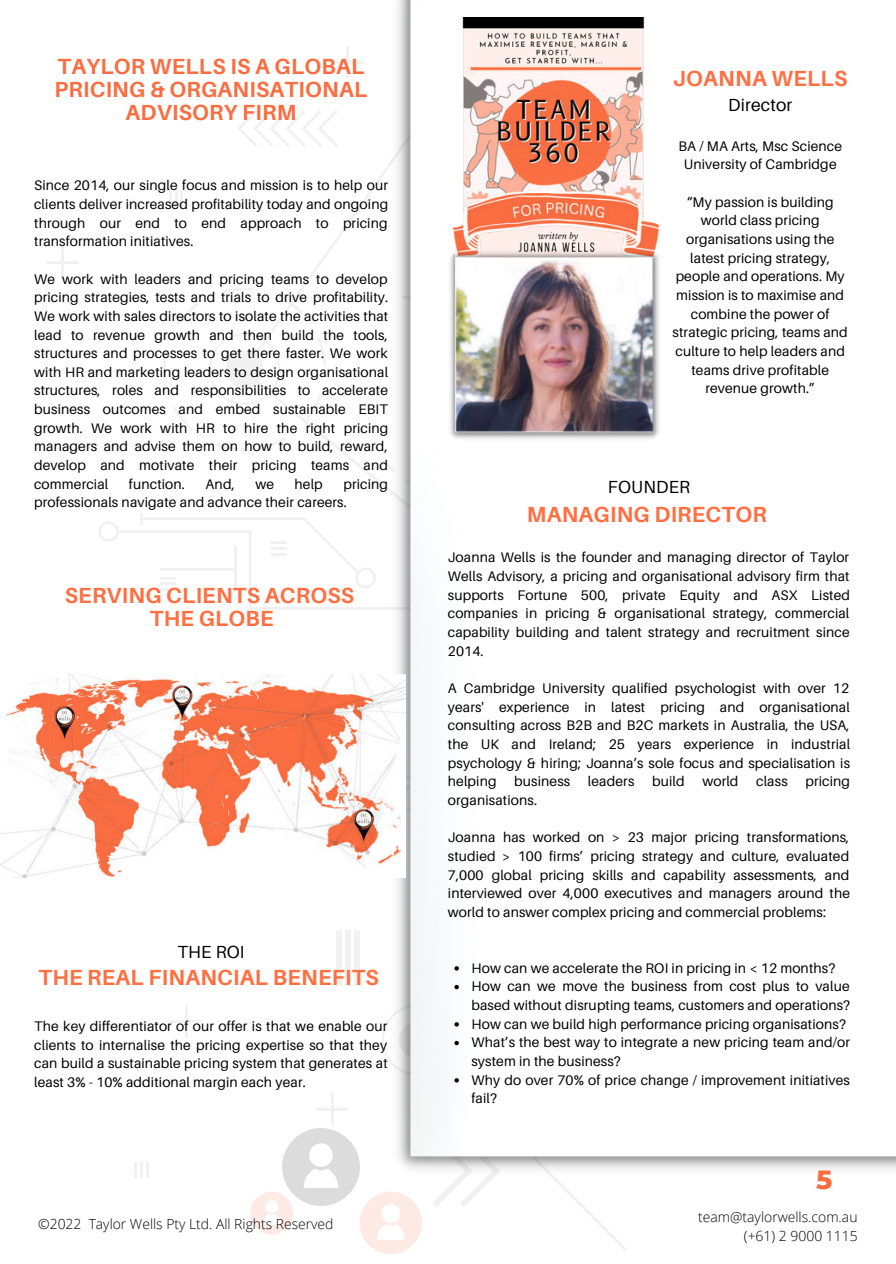
<style>
.page{position:relative;width:896px;height:1264px;background:#fff}
.page>*{position:absolute;margin:0;border:0;box-sizing:border-box;transform-origin:0 0}
.t1{font:800 26.85px "Montserrat";color:#fa6d40}
.t2{font:700 21.9px/23px "Aileron";letter-spacing:.01em;color:#fe6f41;text-align:center}
.t3{font:700 21.9px/23px "Aileron";letter-spacing:.01em;color:#fa6d40;text-align:center}
.t4{font:17.55px "Aileron";letter-spacing:.01em;color:#000}
.t5{font:300 13.95px/19px "Open Sans";color:#000;text-align:right}
.t6{font:13.8px/18.6px "Aileron";letter-spacing:.01em;color:#000;text-align:justify}
</style>
<div class="page">
<svg style="left:433px;top:1179px;width:59px;height:28px"></svg>
<svg style="left:238px;top:111px;width:99px;height:35px"></svg>
<hr style="left:331px;top:1093px;width:2px;height:31px;background:#000">
<hr style="left:316px;top:1107px;width:32px;height:3px;background:#000">
<hr style="left:185px;top:1005px;width:2px;height:32px;background:#000">
<hr style="left:170px;top:1019px;width:32px;height:3px;background:#000">
<hr style="left:61px;top:247px;width:3px;height:31px;background:#000">
<hr style="left:47px;top:261px;width:31px;height:3px;background:#000">
<hr style="left:346px;top:46px;width:3px;height:32px;background:#000">
<hr style="left:332px;top:61px;width:32px;height:3px;background:#000">
<div style="left:354px;top:930px;width:5px;height:55px;background:#f1f1f1"></div>
<div style="left:345px;top:930px;width:6px;height:55px;background:#f1f1f1"></div>
<div style="left:337px;top:930px;width:5px;height:55px;background:#f1f1f1"></div>
<svg style="left:146px;top:1162px;width:2px;height:16px"></svg>
<hr style="left:140px;top:1162px;width:3px;height:16px;background:#000">
<hr style="left:134px;top:1162px;width:3px;height:16px;background:#000">
<hr style="left:180px;top:191px;width:3px;height:16px;background:#000">
<hr style="left:175px;top:191px;width:3px;height:16px;background:#000">
<hr style="left:169px;top:191px;width:3px;height:16px;background:#000">
<svg style="left:99px;top:226px;width:288px;height:384px"></svg>
<svg style="left:250px;top:1128px;width:172px;height:126px"></svg>
<img style="left:387px;top:0;width:509px;height:1179px">
<img style="left:0;top:674px;width:406px;height:203px">
<img style="left:442px;top:17px;width:228px;height:428px">
<svg style="left:452px;top:854px;width:101px;height:116px"></svg>
<svg style="left:454px;top:984px;width:5px;height:5px"></svg>
<svg style="left:382px;top:1004px;width:77px;height:78px"></svg>
<h2 class="t3" style="left:55px;top:55px;width:314px">TAYLOR WELLS IS A GLOBAL<br>PRICING &amp; ORGANISATIONAL<br>ADVISORY FIRM</h2>
<p class="t6" style="left:34px;top:176px;width:355px">Since 2014, our single focus and mission is to help our clients deliver increased profitability today and ongoing through our end to end approach to pricing transformation initiatives.</p>
<p class="t6" style="left:34px;top:270px;width:356px">We work with leaders and pricing teams to develop pricing strategies, tests and trials to drive profitability.<br>We work with sales directors to isolate the activities that lead to revenue growth and then build the tools, structures and processes to get there faster. We work with HR and marketing leaders to design organisational structures, roles and responsibilities to accelerate business outcomes and embed sustainable EBIT growth. We work with HR to hire the right pricing managers and advise them on how to build, reward, develop and motivate their pricing teams and commercial</p>
<p class="t6" style="left:129px;top:474px;width:58px">function.</p>
<p class="t6" style="left:206px;top:474px;width:31px">And,</p>
<p class="t6" style="left:255px;top:474px;width:20px">we</p>
<p class="t6" style="left:295px;top:474px;width:30px">help</p>
<p class="t6" style="left:34px;top:474px;width:355px;text-indent:309px">pricing professionals navigate and advance their careers.</p>
<h2 class="t2" style="left:65px;top:583px;width:291px">SERVING CLIENTS ACROSS<br>THE GLOBE</h2>
<p class="t4" style="left:177px;top:941px;width:69px">THE ROI</p>
<h2 class="t2" style="left:38px;top:966px;width:342px">THE REAL FINANCIAL BENEFITS</h2>
<p class="t6" style="left:34px;top:1017px;width:355px">The key differentiator of our offer is that we enable our clients to internalise the pricing expertise so that they can build a sustainable pricing system that generates at least 3% - 10% additional margin each year.</p>
<h2 class="t2" style="left:673px;top:67px;width:176px">JOANNA WELLS</h2>
<p class="t4" style="left:728px;top:95px;width:66px">Director</p>
<p class="t6" style="left:678px;top:137px;width:165px;text-align:center">BA / MA Arts, Msc Science<br>University of Cambridge</p>
<p class="t6" style="left:672px;top:193px;width:177px;text-align:center">“My passion is building world class pricing organisations using the latest pricing strategy, people and operations. My mission is to maximise and combine the power of strategic pricing, teams and culture to help leaders and teams drive profitable revenue growth.”</p>
<p class="t4" style="left:608px;top:477px;width:84px">FOUNDER</p>
<h2 class="t2" style="left:527px;top:502px;width:241px">MANAGING DIRECTOR</h2>
<p class="t6" style="left:448px;top:548px;width:404px">Joanna Wells is the founder and managing director of Taylor Wells Advisory, a pricing and organisational advisory firm that supports Fortune 500, private Equity and ASX Listed companies in pricing &amp; organisational strategy, commercial capability building and talent strategy and recruitment since 2014.</p>
<p class="t6" style="left:448px;top:679px;width:404px">A Cambridge University qualified psychologist with over 12 years' experience in latest pricing and organisational consulting across B2B and B2C markets in Australia, the USA, the UK and Ireland; 25 years experience in industrial psychology &amp; hiring; Joanna’s sole focus and specialisation is helping</p>
<p class="t6" style="left:514px;top:772px;width:57px">business</p>
<p class="t6" style="left:588px;top:772px;width:48px">leaders</p>
<p class="t6" style="left:652px;top:772px;width:34px">build</p>
<p class="t6" style="left:702px;top:772px;width:38px">world</p>
<p class="t6" style="left:756px;top:772px;width:33px">class</p>
<p class="t6" style="left:805px;top:772px;width:46px">pricing</p>
<p class="t6" style="left:448px;top:791px;width:91px">organisations.</p>
<p class="t6" style="left:448px;top:828px;width:404px">Joanna has worked on &gt; 23 major pricing transformations, studied &gt; 100 firms’ pricing strategy and culture, evaluated 7,000 global pricing skills and capability assessments, and interviewed over 4,000 executives and managers around the world to answer complex pricing and commercial problems:</p>
<p class="t6" style="left:471px;top:958px;width:380px;text-align:left">How can we accelerate the ROI in pricing in &lt; 12 months?<br>How can we move the business from cost plus to value based without disrupting teams, customers and operations?<br>How can we build high performance pricing organisations?<br>What’s the best way to integrate a new pricing team and/or system in the business?<br>Why do over 70% of price change / improvement initiatives fail?</p>
<h1 class="t1" style="left:816px;top:1159px;width:18px">5</h1>
<p class="t5" style="left:38px;top:1213px;width:297px">©2022 Taylor Wells Pty Ltd. All Rights Reserved</p>
<p class="t5" style="left:698px;top:1206px;width:161px">team@taylorwells.com.au (+61) 2 9000 1115</p>
</div>
